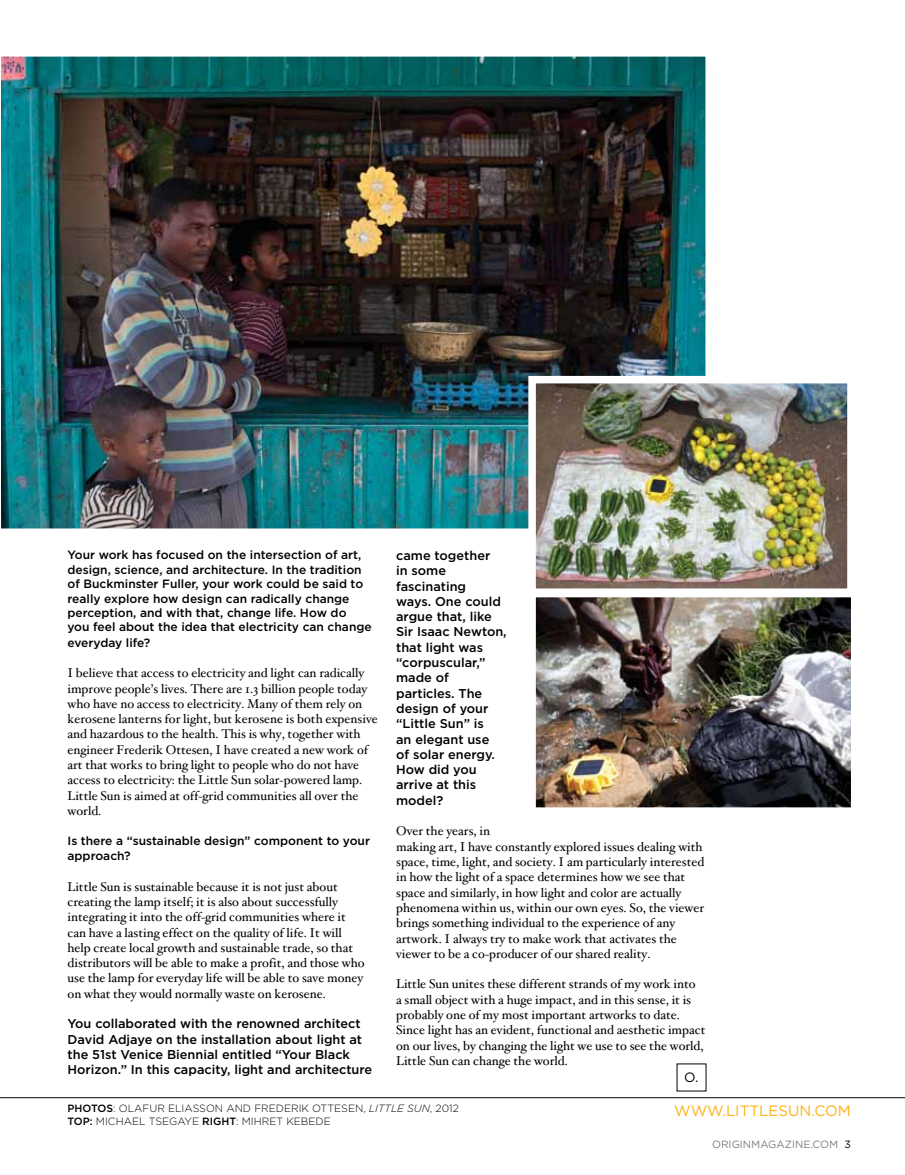
<style>
.page{position:relative;width:905px;height:1175px;background:#fff}
.page>*{position:absolute;margin:0;border:0;box-sizing:border-box;transform-origin:0 0}
.t1{font:15px "Gotham";color:#fcb116}
.t2{font:13.5px "Gotham";color:#000}
.t3{font:12.75px/15.3px "Hoefler Text";color:#000}
.t4{font:500 12.75px/15.3px "Gotham";color:#000}
.t5{font:500 12px/14.5px "Gotham";color:#000}
.t6{font:300 10.5px "Gotham";color:#000}
.t7{font:10.5px "Gotham";color:#7c7e81}
.s1{font-weight:500}
.s2{font-style:italic}
.s3{color:#000}
</style>
<div class="page">
<img style="left:1px;top:56px;width:705px;height:473px">
<hr style="left:0;top:1097px;width:904px;height:1px;background:#000">
<img style="left:537px;top:599px;width:312px;height:207px">
<div style="left:528px;top:590px;width:330px;height:225px;border:8px solid #fff"></div>
<img style="left:537px;top:385px;width:308px;height:202px">
<div style="left:528px;top:376px;width:326px;height:220px;border:8px solid #fff"></div>
<p class="t5" style="left:68px;top:547px;width:306px">Your work has focused on the intersection of art, design, science, and architecture. In the tradition of Buckminster Fuller, your work could be said to really explore how design can radically change perception, and with that, change life. How do<br>you feel about the idea that electricity can change everyday life?</p>
<p class="t3" style="left:68px;top:665px;width:312px">I believe that access to electricity and light can radically improve people’s lives. There are 1.3 billion people today who have no access to electricity. Many of them rely on kerosene lanterns for light, but kerosene is both expensive and hazardous to the health. This is why, together with engineer Frederik Ottesen, I have created a new work of art that works to bring light to people who do not have access to electricity: the Little Sun solar-powered lamp.<br>Little Sun is aimed at off-grid communities all over the world.</p>
<p class="t5" style="left:68px;top:832px;width:304px;line-height:15.3px">Is there a “sustainable design” component to your approach?</p>
<p class="t3" style="left:68px;top:879px;width:299px">Little Sun is sustainable because it is not just about creating the lamp itself; it is also about successfully integrating it into the off-grid communities where it can have a lasting effect on the quality of life. It will help create local growth and sustainable trade, so that distributors will be able to make a profit, and those who use the lamp for everyday life will be able to save money on what they would normally waste on kerosene.</p>
<p class="t4" style="left:68px;top:1016px;width:306px">You collaborated with the renowned architect David Adjaye on the installation about light at the 51st Venice Biennial entitled “Your Black Horizon.” In this capacity, light and architecture</p>
<p class="t4" style="left:396px;top:547px;width:112px">came together<br>in some fascinating<br>ways. One could argue that, like<br>Sir Isaac Newton, that light was “corpuscular,” made of particles. The design of your “Little Sun” is<br>an elegant use<br>of solar energy.<br>How did you arrive at this model?</p>
<p class="t3" style="left:396px;top:824px;width:310px">Over the years, in<br>making art, I have constantly explored issues dealing with space, time, light, and society. I am particularly interested in how the light of a space determines how we see that space and similarly, in how light and color are actually phenomena within us, within our own eyes. So, the viewer brings something individual to the experience of any artwork. I always try to make work that activates the viewer to be a co-producer of our shared reality.</p>
<p class="t3" style="left:396px;top:977px;width:311px">Little Sun unites these different strands of my work into<br>a small object with a huge impact, and in this sense, it is probably one of my most important artworks to date.<br>Since light has an evident, functional and aesthetic impact on our lives, by changing the light we use to see the world, Little Sun can change the world.</p>
<p class="t6" style="left:68px;top:1102px;width:393px"><span class="s1">PHOTOs</span>: OLAFUR ELIASSON AND FREDERIK OTTESEN, <span class="s2">LITTLE SUN</span>, 2012</p>
<p class="t1" style="left:674px;top:1101px;width:153px">WWW.LITTLESUN.COM</p>
<p class="t6" style="left:68px;top:1114px;width:263px"><span class="s1">TOP:</span> MI CHAEL TSEGAYE <span class="s1">RIGHT</span>: M IH RET KEBEDE</p>
<p class="t2" style="left:684px;top:1068px;width:16px">O.</p>
<p class="t7" style="left:712px;top:1137px;width:140px">ORIGINMAGAZINE.COM <span class="s3">3</span></p>
</div>
